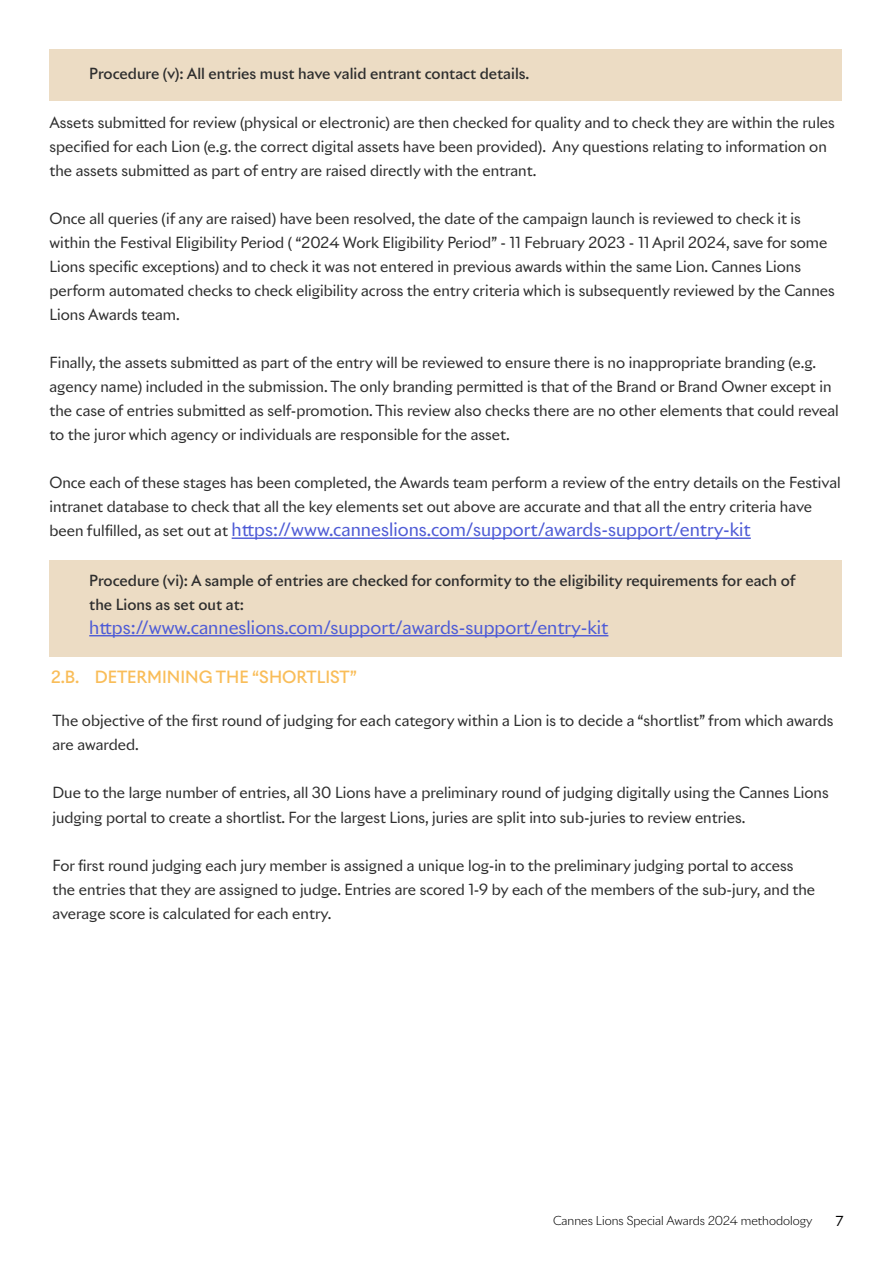
<style>
.page{position:relative;width:893px;height:1263px;background:#fff}
.page>*{position:absolute;margin:0;border:0;box-sizing:border-box;transform-origin:0 0}
.t1{font:18px "Riviera Nights";color:#4f5cd6}
.t2{font:500 16.5px "Riviera Nights";color:#f9bd59}
.t3{font:15px/24px "Riviera Nights";color:#2e2e2e}
.t4{font:500 15px/24px "Riviera Nights";color:#2e2e2e}
.t5{font:13.5px "Riviera Nights";color:#000}
.t6{font:300 12px "Riviera Nights";color:#000}
.s1{font-size:15px;color:#2e2e2e}
</style>
<div class="page">
<div style="left:50px;top:50px;width:792px;height:51px;background:#ecdcc4"></div>
<div style="left:50px;top:560px;width:792px;height:96px;background:#ecdcc4"></div>
<hr style="left:89px;top:635px;width:519px;height:1px;background:#4f5cd6">
<hr style="left:232px;top:537px;width:519px;height:2px;background:#4f5cd6">
<p class="t4" style="left:89px;top:62px;width:442px">Procedure (v): All entries must have valid entrant contact details.</p>
<p class="t3" style="left:50px;top:110px;width:787px">Assets submitted for review (physical or electronic) are then checked for quality and to check they are within the rules specified for each Lion (e.g. the correct digital assets have been provided). Any questions relating to information on the assets submitted as part of entry are raised directly with the entrant.</p>
<p class="t3" style="left:50px;top:206px;width:787px">Once all queries (if any are raised) have been resolved, the date of the campaign launch is reviewed to check it is within the Festival Eligibility Period ( “2024 Work Eligibility Period” - 11 February 2023 - 11 April 2024, save for some Lions specific exceptions) and to check it was not entered in previous awards within the same Lion. Cannes Lions perform automated checks to check eligibility across the entry criteria which is subsequently reviewed by the Cannes Lions Awards team.</p>
<p class="t3" style="left:50px;top:350px;width:791px">Finally, the assets submitted as part of the entry will be reviewed to ensure there is no inappropriate branding (e.g. agency name) included in the submission. The only branding permitted is that of the Brand or Brand Owner except in the case of entries submitted as self-promotion. This review also checks there are no other elements that could reveal to the juror which agency or individuals are responsible for the asset.</p>
<p class="t3" style="left:50px;top:470px;width:793px">Once each of these stages has been completed, the Awards team perform a review of the entry details on the Festival intranet database to check that all the key elements set out above are accurate and that all the entry criteria have</p>
<p class="t1" style="left:50px;top:518px;width:703px"><span class="s1">been fulfilled, as set out at</span> https://www.canneslions.com/support/awards-support/entry-kit</p>
<p class="t4" style="left:89px;top:568px;width:708px">Procedure (vi): A sample of entries are checked for conformity to the eligibility requirements for each of the Lions as set out at:</p>
<p class="t1" style="left:89px;top:616px;width:521px">https://www.canneslions.com/support/awards-support/entry-kit</p>
<p class="t2" style="left:51px;top:666px;width:307px">2.B. DETERMINING THE “SHORTLIST”</p>
<p class="t3" style="left:52px;top:709px;width:782px">The objective of the first round of judging for each category within a Lion is to decide a “shortlist” from which awards are awarded.</p>
<p class="t3" style="left:52px;top:781px;width:778px">Due to the large number of entries, all 30 Lions have a preliminary round of judging digitally using the Cannes Lions judging portal to create a shortlist. For the largest Lions, juries are split into sub-juries to review entries.</p>
<p class="t3" style="left:52px;top:853px;width:764px">For first round judging each jury member is assigned a unique log-in to the preliminary judging portal to access the entries that they are assigned to judge. Entries are scored 1-9 by each of the members of the sub-jury, and the average score is calculated for each entry.</p>
<p class="t6" style="left:553px;top:1213px;width:261px">Cannes Lions Special Awards 2024 methodology</p>
<p class="t5" style="left:836px;top:1213px;width:9px">7</p>
</div>
